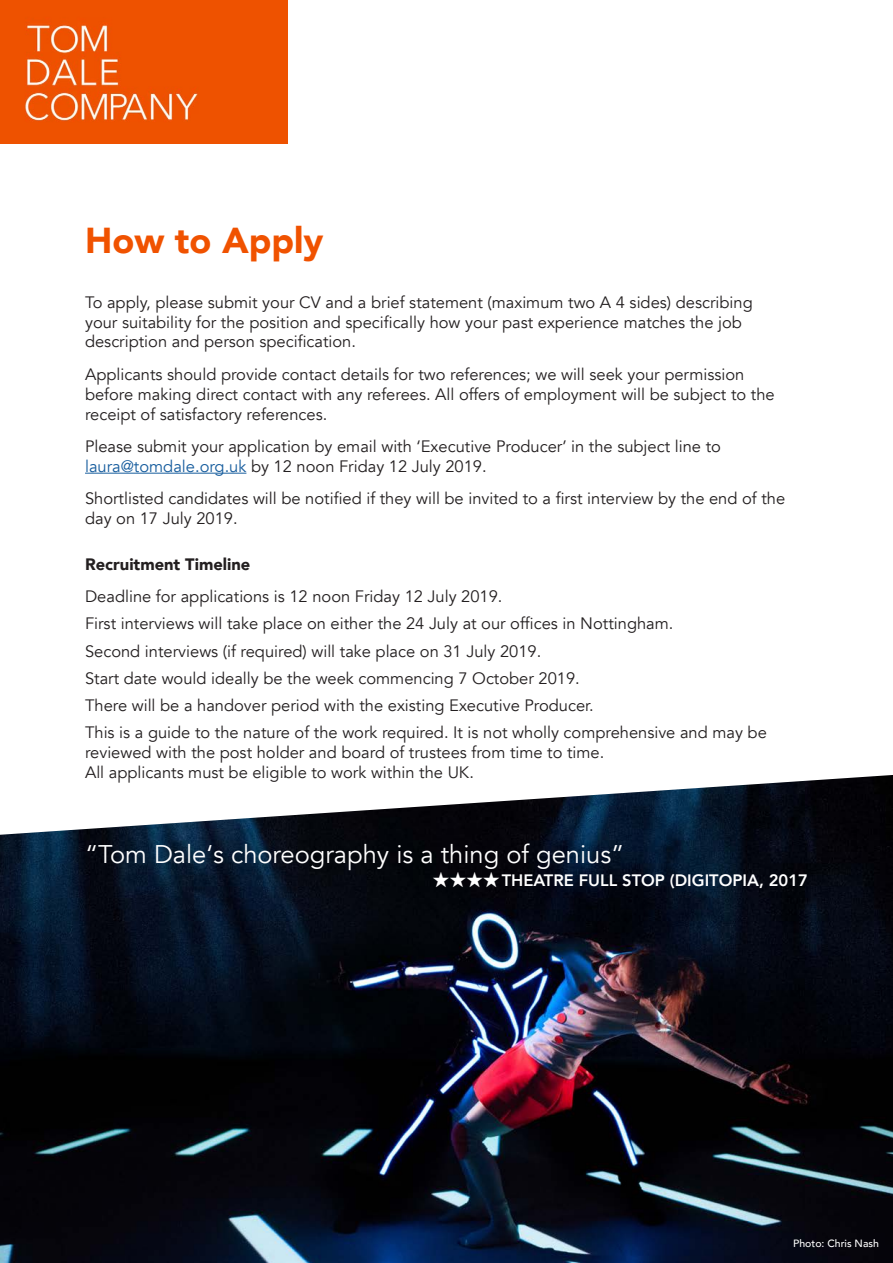
<style>
.page{position:relative;width:893px;height:1263px;background:#fff}
.page>*{position:absolute;margin:0;border:0;box-sizing:border-box;transform-origin:0 0}
.t1{font:900 36px "Avenir";color:#f05200}
.t2{font:25.5px "Avenir";color:#fff}
.t3{font:16.5px/19.8px "Avenir";color:#231f20}
.t4{font:800 16.5px "Avenir";color:#fff}
.t5{font:900 16.5px "Avenir";color:#231f20}
.t6{font:500 10.5px "Avenir";color:#fff}
.s1{color:#175d9e}
.s2{font-family:"Hira Kaku Pro W3";font-weight:400}
</style>
<div class="page">
<img style="left:0;top:775px;width:893px;height:488px">
<img style="left:0;top:0;width:288px;height:143px">
<hr style="left:85px;top:473px;width:161px;height:1px;background:#175d9e">
<p class="t1" style="left:85px;top:209px;width:240px">How to Apply</p>
<p class="t3" style="left:85px;top:292px;width:669px">To apply, please submit your CV and a brief statement (maximum two A 4 sides) describing your suitability for the position and specifically how your past experience matches the job description and person specification.</p>
<p class="t3" style="left:85px;top:365px;width:691px">Applicants should provide contact details for two references; we will seek your permission before making direct contact with any referees. All offers of employment will be subject to the receipt of satisfactory references.</p>
<p class="t3" style="left:85px;top:437px;width:637px">Please submit your application by email with ‘Executive Producer’ in the subject line to <span class="s1">laura@tomdale.org.uk</span> by 12 noon Friday 12 July 2019.</p>
<p class="t3" style="left:85px;top:489px;width:702px">Shortlisted candidates will be notified if they will be invited to a first interview by the end of the day on 17 July 2019.</p>
<p class="t5" style="left:85px;top:550px;width:167px">Recruitment Timeline</p>
<p class="t3" style="left:85px;top:587px;width:419px">Deadline for applications is 12 noon Friday 12 July 2019.</p>
<p class="t3" style="left:85px;top:614px;width:590px">First interviews will take place on either the 24 July at our offices in Nottingham.</p>
<p class="t3" style="left:85px;top:641px;width:458px">Second interviews (if required) will take place on 31 July 2019.</p>
<p class="t3" style="left:85px;top:669px;width:496px">Start date would ideally be the week commencing 7 October 2019.</p>
<p class="t3" style="left:85px;top:696px;width:510px">There will be a handover period with the existing Executive Producer.</p>
<p class="t3" style="left:85px;top:723px;width:683px">This is a guide to the nature of the work required. It is not wholly comprehensive and may be reviewed with the post holder and board of trustees from time to time.<br>All applicants must be eligible to work within the UK.</p>
<p class="t2" style="left:85px;top:839px;width:541px">“Tom Dale‘s choreography is a thing of genius”</p>
<p class="t4" style="left:433px;top:867px;width:377px"><span class="s2">★ ★ ★ ★</span>THEATRE FULL STOP (DIGITOPIA, 2017</p>
<p class="t6" style="left:793px;top:1234px;width:87px">Photo: Chris Nash</p>
</div>
